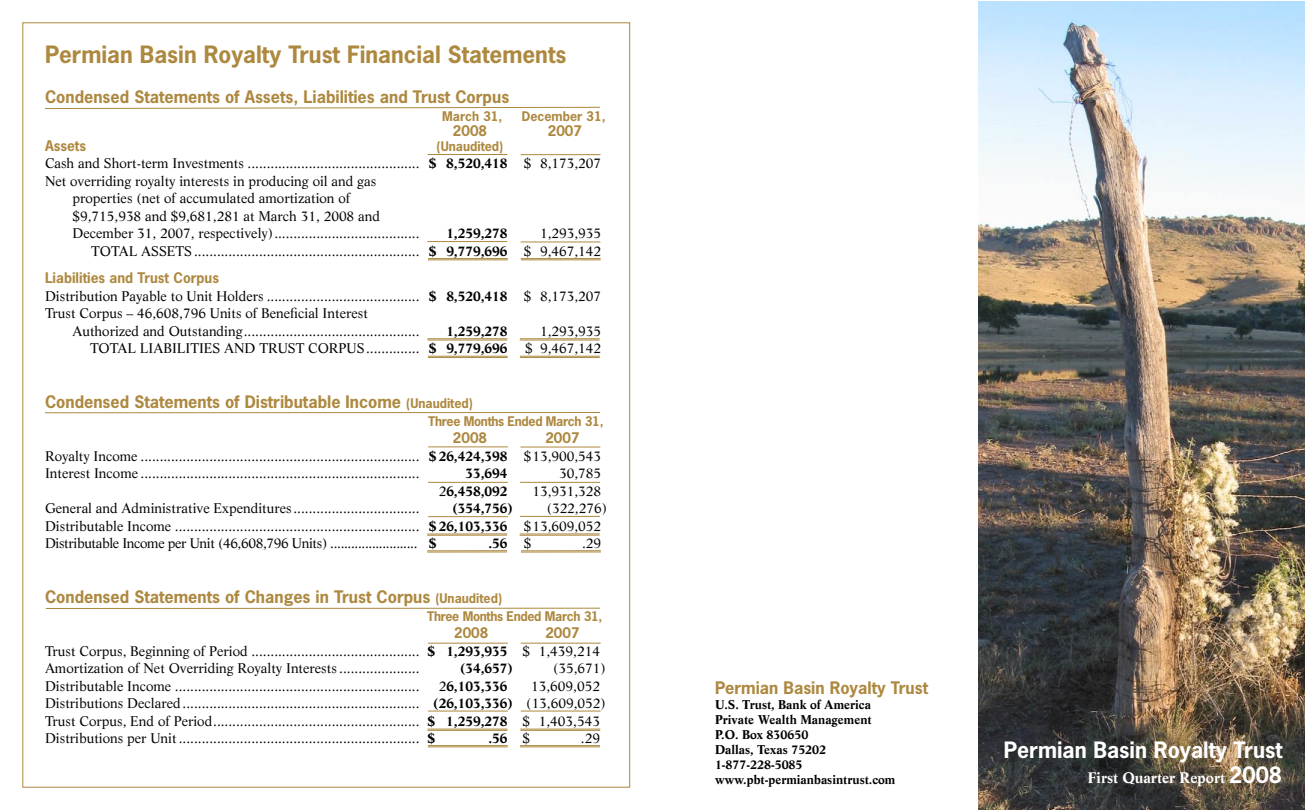
<style>
.page{position:relative;width:1305px;height:810px;background:#fff}
.page>*{position:absolute;margin:0;border:0;box-sizing:border-box;transform-origin:0 0}
.Subhead_1{font:700 22.5px "News Gothic";color:#ad883f}
.t1{font:700 21.25px "News Gothic";color:#fff}
.Subhead_1-2{font:700 16.25px "News Gothic";color:#ad883f}
.t2{font:700 15px "Life";color:#fff}
.Trust_Para_1{font:13.75px "Life";color:#000}
.Table_Subheads{font:13.75px "Life";color:#000}
.Subhead_1-3{font:13.75px "Life";color:#000}
.Trust_Para_1-2{font:700 13.75px "Life";color:#000}
.Trust_Para_1-3{font:13.75px "Life";letter-spacing:-.025em;color:#000}
.Table_Subheads-2{font:700 13.75px "News Gothic";color:#ad883f}
.t3{font:700 12.5px "Life";color:#000}
.Subhead_1-4{font:700 12.5px "News Gothic";letter-spacing:-.025em;color:#ad883f}
.Subhead_1-5{font:700 12.5px "News Gothic";color:#ad883f}
.Table_Subheads-3{font:700 12.5px "News Gothic";color:#ad883f}
.s1{font-weight:700}
.s2{font-size:12.5px}
.s3{font-weight:400}
.s4{font-family:"News Gothic";font-size:21.25px}
</style>
<div class="page">
<img style="left:979px;top:2px;width:326px;height:808px">
<hr style="left:46px;top:608px;width:554px;height:1px;background:#ad883f">
<hr style="left:521px;top:643px;width:80px;height:1px;background:#ad883f">
<hr style="left:428px;top:643px;width:80px;height:1px;background:#ad883f">
<hr style="left:520px;top:745px;width:80px;height:1px;background:#ad883f">
<hr style="left:428px;top:745px;width:80px;height:1px;background:#ad883f">
<hr style="left:520px;top:730px;width:80px;height:1px;background:#ad883f">
<hr style="left:520px;top:729px;width:80px;height:1px;background:#ad883f">
<hr style="left:428px;top:729px;width:79px;height:1px;background:#ad883f">
<hr style="left:428px;top:730px;width:79px;height:1px;background:#ad883f">
<hr style="left:520px;top:747px;width:80px;height:1px;background:#ad883f">
<hr style="left:428px;top:747px;width:80px;height:1px;background:#ad883f">
<hr style="left:428px;top:711px;width:80px;height:1px;background:#ad883f">
<hr style="left:521px;top:711px;width:80px;height:1px;background:#ad883f">
<hr style="left:520px;top:447px;width:80px;height:1px;background:#ad883f">
<hr style="left:428px;top:447px;width:80px;height:1px;background:#ad883f">
<hr style="left:520px;top:534px;width:80px;height:1px;background:#ad883f">
<hr style="left:521px;top:550px;width:80px;height:1px;background:#ad883f">
<hr style="left:427px;top:550px;width:80px;height:1px;background:#ad883f">
<hr style="left:427px;top:534px;width:80px;height:1px;background:#ad883f">
<hr style="left:428px;top:482px;width:80px;height:1px;background:#ad883f">
<hr style="left:520px;top:482px;width:80px;height:1px;background:#ad883f">
<hr style="left:428px;top:516px;width:80px;height:1px;background:#ad883f">
<hr style="left:520px;top:516px;width:80px;height:1px;background:#ad883f">
<hr style="left:427px;top:535px;width:80px;height:1px;background:#ad883f">
<hr style="left:427px;top:552px;width:80px;height:1px;background:#ad883f">
<hr style="left:521px;top:552px;width:80px;height:1px;background:#ad883f">
<hr style="left:520px;top:535px;width:80px;height:1px;background:#ad883f">
<hr style="left:45px;top:412px;width:555px;height:1px;background:#ad883f">
<svg style="left:45px;top:107px;width:556px;height:2px"></svg>
<hr style="left:428px;top:154px;width:79px;height:1px;background:#ad883f">
<hr style="left:521px;top:242px;width:79px;height:1px;background:#ad883f">
<hr style="left:428px;top:356px;width:80px;height:1px;background:#ad883f">
<hr style="left:428px;top:357px;width:80px;height:1px;background:#ad883f">
<hr style="left:521px;top:258px;width:80px;height:1px;background:#ad883f">
<hr style="left:520px;top:356px;width:80px;height:1px;background:#ad883f">
<hr style="left:520px;top:357px;width:80px;height:1px;background:#ad883f">
<hr style="left:428px;top:258px;width:80px;height:1px;background:#ad883f">
<hr style="left:521px;top:154px;width:80px;height:1px;background:#ad883f">
<hr style="left:427px;top:241px;width:80px;height:1px;background:#ad883f">
<hr style="left:520px;top:339px;width:80px;height:1px;background:#ad883f">
<hr style="left:427px;top:339px;width:80px;height:1px;background:#ad883f">
<hr style="left:427px;top:340px;width:80px;height:1px;background:#ad883f">
<hr style="left:520px;top:340px;width:80px;height:1px;background:#ad883f">
<hr style="left:521px;top:260px;width:80px;height:1px;background:#ad883f">
<hr style="left:428px;top:260px;width:80px;height:1px;background:#ad883f">
<p class="Subhead_1" style="left:45px;top:40px;width:523px">Permian Basin Royalty Trust Financial Statements</p>
<p class="Subhead_1-2" style="left:45px;top:86px;width:466px">Condensed Statements of Assets, Liabilities and Trust Corpus</p>
<p class="Subhead_1-4" style="left:442px;top:108px;width:62px">March 31,</p>
<p class="Subhead_1-5" style="left:522px;top:108px;width:85px">December 31,</p>
<p class="Table_Subheads-2" style="left:453px;top:121px;width:36px">2008</p>
<p class="Table_Subheads-2" style="left:548px;top:121px;width:36px">2007</p>
<p class="Table_Subheads-2" style="left:45px;top:136px;width:43px">Assets</p>
<p class="Table_Subheads-3" style="left:437px;top:138px;width:68px">(Unaudited)</p>
<p class="Trust_Para_1" style="left:45px;top:155px;width:558px">Cash and Short-term Investments ............................................. <span class="s1">$ 8,520,418</span> $ 8,173,207</p>
<p class="Trust_Para_1" style="left:45px;top:172px;width:333px">Net overriding royalty interests in producing oil and gas</p>
<p class="Trust_Para_1" style="left:72px;top:190px;width:279px">properties (net of accumulated amortization of</p>
<p class="Trust_Para_1" style="left:72px;top:207px;width:309px">$9,715,938 and $9,681,281 at March 31, 2008 and</p>
<p class="Trust_Para_1" style="left:72px;top:225px;width:349px">December 31, 2007, respectively) ......................................</p>
<p class="Trust_Para_1-2" style="left:446px;top:225px;width:63px">1,259,278</p>
<p class="Trust_Para_1" style="left:540px;top:225px;width:63px">1,293,935</p>
<p class="Trust_Para_1" style="left:91px;top:242px;width:511px">TOTAL ASSETS ........................................................... <span class="s1">$ 9,779,696</span> $ 9,467,142</p>
<p class="Table_Subheads-2" style="left:45px;top:269px;width:176px">Liabilities and Trust Corpus</p>
<p class="Trust_Para_1" style="left:45px;top:287px;width:558px">Distribution Payable to Unit Holders ........................................ <span class="s1">$ 8,520,418</span> $ 8,173,207</p>
<p class="Trust_Para_1" style="left:45px;top:305px;width:324px">Trust Corpus – 46,608,796 Units of Beneficial Interest</p>
<p class="Trust_Para_1" style="left:72px;top:322px;width:349px">Authorized and Outstanding ..............................................</p>
<p class="Trust_Para_1-2" style="left:446px;top:323px;width:63px">1,259,278</p>
<p class="Trust_Para_1" style="left:540px;top:322px;width:63px">1,293,935</p>
<p class="Trust_Para_1" style="left:90px;top:340px;width:419px">TOTAL LIABILITIES AND TRUST CORPUS .............. <span class="s1">$ 9,779,696</span></p>
<p class="Trust_Para_1" style="left:525px;top:340px;width:78px">$ 9,467,142</p>
<p class="Subhead_1-2" style="left:45px;top:391px;width:429px">Condensed Statements of Distributable Income <span class="s2">(Unaudited)</span></p>
<p class="Subhead_1-4" style="left:428px;top:413px;width:177px">Three Months Ended March 31,</p>
<p class="Table_Subheads-2" style="left:453px;top:429px;width:36px">2008</p>
<p class="Table_Subheads-2" style="left:545px;top:429px;width:36px">2007</p>
<p class="Table_Subheads" style="left:45px;top:447px;width:558px">Royalty Income ......................................................................... <span class="s1">$ 26,424,398</span> $ 13,900,543</p>
<p class="Trust_Para_1" style="left:45px;top:465px;width:376px">Interest Income .........................................................................</p>
<p class="Trust_Para_1-2" style="left:465px;top:465px;width:44px">33,694</p>
<p class="Trust_Para_1" style="left:559px;top:465px;width:44px">30,785</p>
<p class="Trust_Para_1-2" style="left:439px;top:483px;width:70px"><span class="s3">2</span>6,458,092</p>
<p class="Trust_Para_1" style="left:532px;top:482px;width:70px">13,931,328</p>
<p class="Trust_Para_1" style="left:45px;top:500px;width:376px">General and Administrative Expenditures .................................</p>
<p class="Trust_Para_1-2" style="left:452px;top:500px;width:62px">(354,756)</p>
<p class="Trust_Para_1" style="left:547px;top:500px;width:62px">(322,276)</p>
<p class="Trust_Para_1" style="left:45px;top:517px;width:558px">Distributable Income ................................................................ <span class="s1">$ 26,103,336</span> $ 13,609,052</p>
<p class="Trust_Para_1-3" style="left:45px;top:535px;width:393px">Distributable Income per Unit (46,608,796 Units) ......................... <span class="s1">$</span></p>
<p class="Trust_Para_1-2" style="left:488px;top:535px;width:45px">.56 <span class="s3">$</span></p>
<p class="Trust_Para_1" style="left:582px;top:535px;width:21px">.29</p>
<p class="Subhead_1-2" style="left:45px;top:586px;width:459px">Condensed Statements of Changes in Trust Corpus <span class="s2">(Unaudited)</span></p>
<p class="Subhead_1-4" style="left:427px;top:608px;width:177px">Three Months Ended March 31,</p>
<p class="Table_Subheads-2" style="left:454px;top:624px;width:36px">2008</p>
<p class="Table_Subheads-2" style="left:545px;top:624px;width:36px">2007</p>
<p class="Subhead_1-3" style="left:45px;top:642px;width:556px">Trust Corpus, Beginning of Period ............................................ <span class="s1">$ 1,293,935</span> $ 1,439,214</p>
<p class="Trust_Para_1" style="left:45px;top:660px;width:376px">Amortization of Net Overriding Royalty Interests .....................</p>
<p class="Trust_Para_1-2" style="left:460px;top:660px;width:54px">(34,657)</p>
<p class="Trust_Para_1" style="left:553px;top:660px;width:54px">(35,671)</p>
<p class="Trust_Para_1" style="left:45px;top:677px;width:376px">Distributable Income ................................................................</p>
<p class="Trust_Para_1-2" style="left:439px;top:678px;width:70px"><span class="s3">2</span>6,103,336</p>
<p class="Trust_Para_1" style="left:531px;top:677px;width:70px">13,609,052</p>
<p class="Trust_Para_1" style="left:45px;top:695px;width:562px">Distributions Declared .............................................................. <span class="s1">(26,103,336)</span> (13,609,052)</p>
<p class="Trust_Para_1" style="left:45px;top:712px;width:556px">Trust Corpus, End of Period ...................................................... <span class="s1">$ 1,259,278</span> $ 1,403,543</p>
<p class="Trust_Para_1" style="left:45px;top:730px;width:392px">Distributions per Unit ............................................................... <span class="s1">$</span></p>
<p class="Trust_Para_1-2" style="left:488px;top:730px;width:43px">.56 <span class="s3">$</span></p>
<p class="Trust_Para_1" style="left:581px;top:730px;width:21px">.29</p>
<p class="Subhead_1-2" style="left:715px;top:677px;width:215px">Permian Basin Royalty Trust</p>
<p class="t3" style="left:715px;top:697px;width:158px">U.S. Trust, Bank of America</p>
<p class="t3" style="left:715px;top:712px;width:158px">Private Wealth Management</p>
<p class="t3" style="left:715px;top:727px;width:95px">P.O. Box 830650</p>
<p class="t3" style="left:715px;top:742px;width:113px">Dallas, Texas 75202</p>
<p class="t3" style="left:715px;top:757px;width:89px">1-877-228-5085</p>
<p class="t3" style="left:715px;top:772px;width:182px">www.pbt-permianbasintrust.com</p>
<p class="t1" style="left:1004px;top:736px;width:280px">Permian Basin Royalty Trust</p>
<p class="t2" style="left:1088px;top:769px;width:196px">First Quarter Report <span class="s4">2008</span></p>
</div>
